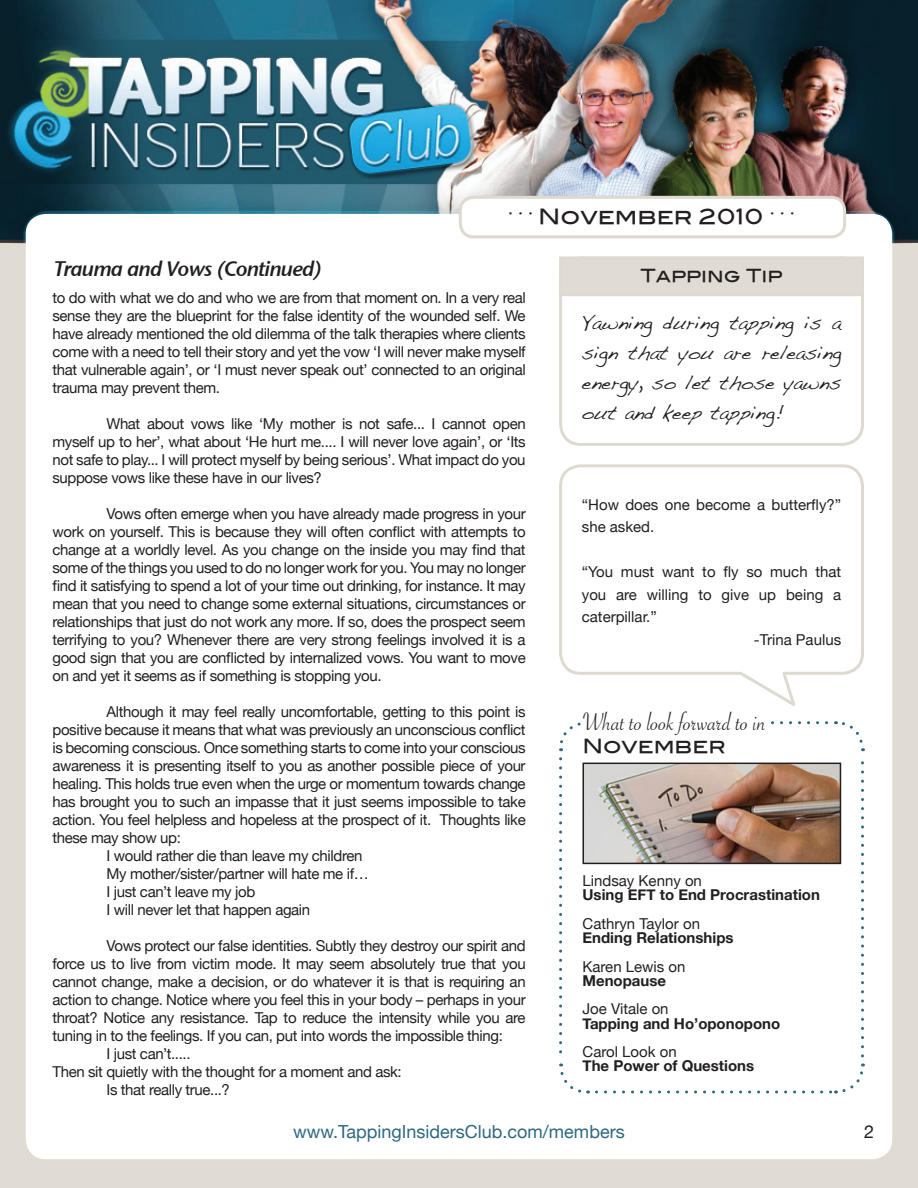
<style>
.page{position:relative;width:918px;height:1188px;background:#fff}
.page>*{position:absolute;margin:0;border:0;box-sizing:border-box;transform-origin:0 0}
.t1{font:27px "Savoye Let Plain";color:#231f20}
.t2{font:21px "Stone Sans Sem OSITCTT Semi Ita";letter-spacing:-.04em;color:#231f20}
.t3{font:21px "Blair Md ITCTT Medium";color:#231f20}
.t4{font:19.5px/30px "Handwriting Dakota";color:#231f20;text-align:justify}
.t5{font:19.5px "Blair Md ITCTT Medium";color:#231f20}
.t6{font:18px "Helvetica Neue";color:#2e687f}
.t7{font:18px "Blair Md ITCTT Medium";color:#231f20}
.t8{font:18px "Helvetica Neue";color:#231f20}
.t9{font:15px/18px "Helvetica Neue";letter-spacing:-.025em;color:#231f20;text-align:justify}
.t10{font:15px/22.5px "Helvetica Neue";color:#231f20}
.t11{font:700 15px "Helvetica Neue";color:#231f20}
</style>
<div class="page">
<div style="left:0;top:217px;width:918px;height:971px;background:#e0dcd3"></div>
<img style="left:0;top:0;width:918px;height:243px">
<div style="left:26px;top:214px;width:866px;height:945px;background:#fff;border-radius:20px"></div>
<div style="left:460px;top:197px;width:385px;height:40px;background:#fff;border-radius:14px"></div>
<div style="left:459px;top:196px;width:387px;height:42px;border:3px solid #dedad1;border-radius:14px"></div>
<div style="left:559px;top:256px;width:305px;height:190px;border:3px solid #dedad1;border-radius:20px"></div>
<div style="left:559px;top:256px;width:305px;height:40px;background:#e0dcd3"></div>
<svg style="left:559px;top:464px;width:305px;height:242px"></svg>
<svg style="left:559px;top:759px;width:30px;height:335px"></svg>
<svg style="left:596px;top:1063px;width:269px;height:31px"></svg>
<svg style="left:836px;top:721px;width:29px;height:335px"></svg>
<svg style="left:559px;top:721px;width:268px;height:30px"></svg>
<div style="left:582px;top:711px;width:185px;height:46px;background:#fff"></div>
<img style="left:586px;top:766px;width:252px;height:95px">
<div style="left:583px;top:763px;width:258px;height:101px;border:2px solid #231f20"></div>
<h2 class="t2" style="left:54px;top:256px;width:270px">Trauma and Vows (Continued)</h2>
<h2 class="t3" style="left:508px;top:199px;width:288px"><sup>·</sup> <sup>·</sup> <sup>·</sup> November 2010 <sup>·</sup> <sup>·</sup> <sup>·</sup></h2>
<p class="t7" style="left:641px;top:261px;width:143px">Tapping Tip</p>
<p class="t9" style="left:52px;top:288px;width:475px">to do with what we do and who we are from that moment on. In a very real sense they are the blueprint for the false identity of the wounded self. We have already mentioned the old dilemma of the talk therapies where clients come with a need to tell their story and yet the vow ‘I will never make myself that vulnerable again’, or ‘I must never speak out’ connected to an original trauma may prevent them.</p>
<p class="t9" style="left:52px;top:414px;width:475px;text-indent:54px">What about vows like ‘My mother is not safe... I cannot open myself up to her’, what about ‘He hurt me.... I will never love again’, or ‘Its not safe to play... I will protect myself by being serious’. What impact do you suppose vows like these have in our lives?</p>
<p class="t9" style="left:52px;top:504px;width:475px;text-indent:54px">Vows often emerge when you have already made progress in your work on yourself. This is because they will often conflict with attempts to change at a worldly level. As you change on the inside you may find that some of the things you used to do no longer work for you. You may no longer find it satisfying to spend a lot of your time out drinking, for instance. It may mean that you need to change some external situations, circumstances or relationships that just do not work any more. If so, does the prospect seem terrifying to you? Whenever there are very strong feelings involved it is a good sign that you are conflicted by internalized vows. You want to move on and yet it seems as if something is stopping you.</p>
<p class="t9" style="left:106px;top:702px;width:421px">Although it may feel really uncomfortable, getting to this point is</p>
<p class="t9" style="left:52px;top:720px;width:475px">positive because it means that what was previously an unconscious conflict</p>
<p class="t9" style="left:52px;top:738px;width:475px">is becoming conscious. Once something starts to come into your conscious</p>
<p class="t9" style="left:52px;top:756px;width:475px">awareness it is presenting itself to you as another possible piece of your</p>
<p class="t9" style="left:52px;top:774px;width:475px">healing. This holds true even when the urge or momentum towards change</p>
<p class="t9" style="left:52px;top:792px;width:475px">has brought you to such an impasse that it just seems impossible to take</p>
<p class="t9" style="left:52px;top:810px;width:475px">action. You feel helpless and hopeless at the prospect of it. Thoughts like</p>
<p class="t9" style="left:52px;top:828px;width:130px">these may show up:</p>
<p class="t9" style="left:106px;top:846px;width:257px">I would rather die than leave my children</p>
<p class="t9" style="left:106px;top:864px;width:264px">My mother/sister/partner will hate me if…</p>
<p class="t9" style="left:106px;top:882px;width:150px">I just can’t leave my job</p>
<p class="t9" style="left:106px;top:900px;width:205px">I will never let that happen again</p>
<p class="t9" style="left:106px;top:936px;width:421px">Vows protect our false identities. Subtly they destroy our spirit and</p>
<p class="t9" style="left:52px;top:954px;width:475px">force us to live from victim mode. It may seem absolutely true that you</p>
<p class="t9" style="left:52px;top:972px;width:475px">cannot change, make a decision, or do whatever it is that is requiring an</p>
<p class="t9" style="left:52px;top:990px;width:475px">action to change. Notice where you feel this in your body – perhaps in your</p>
<p class="t9" style="left:52px;top:1008px;width:475px">throat? Notice any resistance. Tap to reduce the intensity while you are</p>
<p class="t9" style="left:52px;top:1026px;width:452px">tuning in to the feelings. If you can, put into words the impossible thing:</p>
<p class="t9" style="left:106px;top:1044px;width:86px">I just can’t.....</p>
<p class="t9" style="left:52px;top:1062px;width:351px">Then sit quietly with the thought for a moment and ask:</p>
<p class="t9" style="left:106px;top:1080px;width:125px">Is that really true...?</p>
<h3 class="t4" style="left:582px;top:307px;width:261px">Yawning during tapping is a sign that you are releasing energy, so let those yawns out and keep tapping!</h3>
<p class="t10" style="left:582px;top:493px;width:261px">“How does one become a butterfly?” she asked.</p>
<p class="t10" style="left:582px;top:560px;width:261px">“You must want to fly so much that</p>
<p class="t10" style="left:582px;top:583px;width:261px">you are willing to give up being a</p>
<p class="t10" style="left:582px;top:605px;width:76px">caterpillar.”</p>
<p class="t10" style="left:754px;top:628px;width:89px">-Trina Paulus</p>
<h1 class="t1" style="left:582px;top:704px;width:185px">What to look forward to in</h1>
<h3 class="t5" style="left:582px;top:731px;width:145px">November</h3>
<p class="t10" style="left:583px;top:869px;width:121px">Lindsay Kenny on</p>
<p class="t11" style="left:583px;top:886px;width:239px">Using EFT to End Procrastination</p>
<p class="t10" style="left:583px;top:912px;width:119px">Cathryn Taylor on</p>
<p class="t11" style="left:583px;top:929px;width:153px">Ending Relationships</p>
<p class="t10" style="left:583px;top:955px;width:105px">Karen Lewis on</p>
<p class="t11" style="left:583px;top:971px;width:85px">Menopause</p>
<p class="t10" style="left:583px;top:998px;width:88px">Joe Vitale on</p>
<p class="t11" style="left:583px;top:1014px;width:199px">Tapping and Ho’oponopono</p>
<p class="t10" style="left:583px;top:1040px;width:96px">Carol Look on</p>
<p class="t11" style="left:583px;top:1057px;width:173px">The Power of Questions</p>
<p class="t6" style="left:293px;top:1120px;width:333px">www.TappingInsidersClub.com/members</p>
<p class="t8" style="left:864px;top:1120px;width:12px">2</p>
</div>
